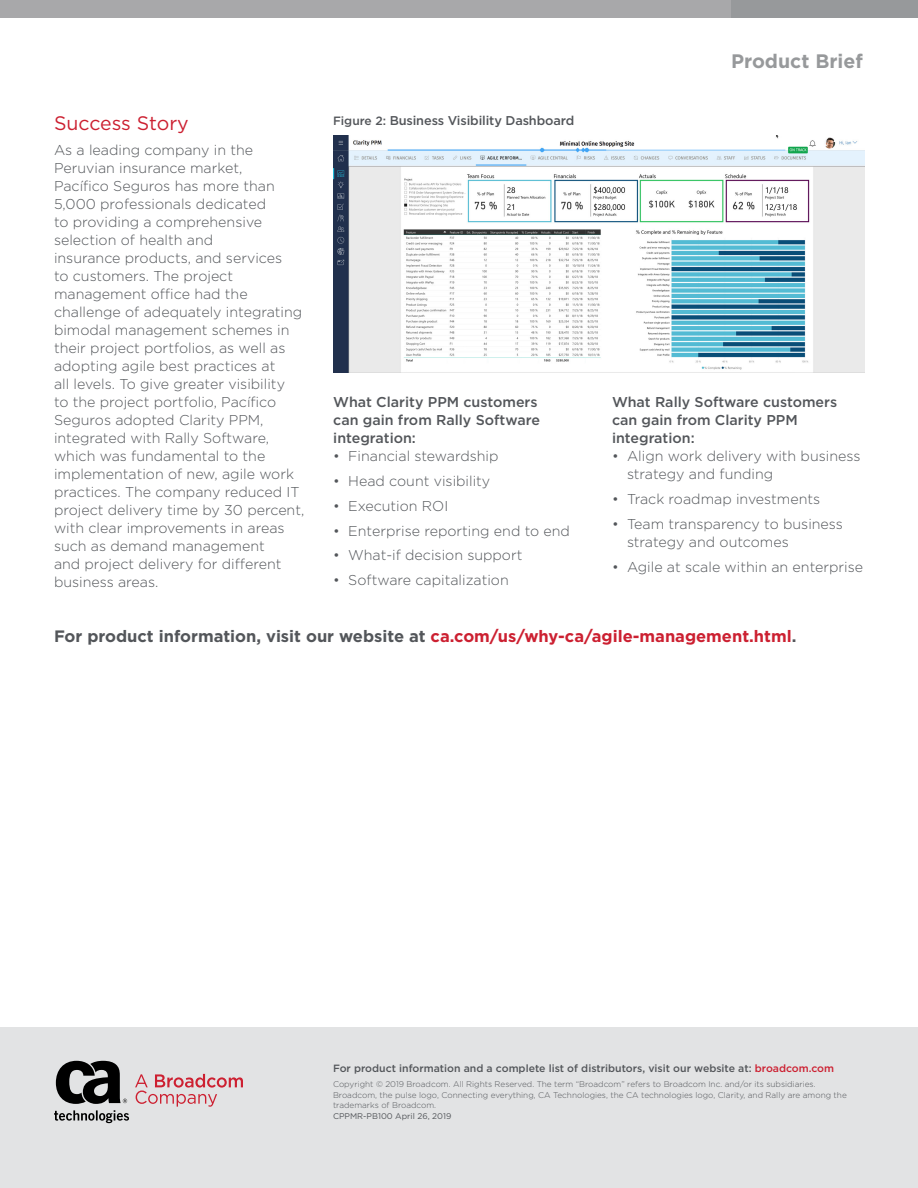
<style>
.page{position:relative;width:918px;height:1188px;background:#fff}
.page>*{position:absolute;margin:0;border:0;box-sizing:border-box;transform-origin:0 0}
.t1{font:700 19.5px "Gotham";color:#97999b}
.Body_Head{font:19.5px "Gotham";letter-spacing:-.005em;color:#cc2031}
.Key_Message_Block{font:700 16.5px "Gotham";color:#53565a}
.Body_Text{font:300 14.25px/18px "Gotham";color:#53565a}
.Body_Subhead_Medium{font:500 14.25px/18px "Gotham";color:#53565a}
.Figure_Caption{font:500 12.75px "Gotham";letter-spacing:-.01em;color:#53565a}
.t2{font:500 10.5px "Gotham";color:#53565a}
.t3{font:300 8.25px/10.5px "Gotham";color:#53565a}
.t4{font:8.25px "Gotham";color:#53565a}
.s1{font-size:12px}
.s2{color:#cc2031}
</style>
<div class="page">
<div style="left:0;top:0;width:735px;height:18px;background:#a8a8aa"></div>
<div style="left:731px;top:0;width:187px;height:18px;background:#97999b"></div>
<div style="left:0;top:1028px;width:918px;height:160px;background:#e2e3e4"></div>
<svg style="left:135px;top:1074px;width:108px;height:33px"></svg>
<svg style="left:54px;top:1061px;width:75px;height:62px"></svg>
<img style="left:333px;top:135px;width:531px;height:237px">
<p class="Body_Head" style="left:54px;top:111px;width:136px">Success Story</p>
<p class="Figure_Caption" style="left:333px;top:112px;width:243px"><span class="s1">Figure 2:</span> Business Visibility Dashboard</p>
<p class="Body_Text" style="left:54px;top:141px;width:252px">As a leading company in the<br>Peruvian insurance market,<br>Pacífico Seguros has more than<br>5,000 professionals dedicated<br>to providing a comprehensive selection of health and<br>insurance products, and services<br>to customers. The project management office had the challenge of adequately integrating bimodal management schemes in their project portfolios, as well as adopting agile best practices at<br>all levels. To give greater visibility<br>to the project portfolio, Pacífico<br>Seguros adopted Clarity PPM, integrated with Rally Software, which was fundamental to the implementation of new, agile work practices. The company reduced IT project delivery time by 30 percent, with clear improvements in areas such as demand management<br>and project delivery for different business areas.</p>
<p class="Body_Subhead_Medium" style="left:333px;top:393px;width:208px">What Clarity PPM customers can gain from Rally Software integration:</p>
<p class="Body_Text" style="left:333px;top:447px;width:167px">• Financial stewardship</p>
<p class="Body_Text" style="left:333px;top:472px;width:159px">• Head count visibility</p>
<p class="Body_Text" style="left:333px;top:497px;width:116px">• Execution ROI</p>
<p class="Body_Text" style="left:333px;top:521px;width:238px">• Enterprise reporting end to end</p>
<p class="Body_Text" style="left:333px;top:546px;width:191px">• What-if decision support</p>
<p class="Body_Text" style="left:333px;top:571px;width:177px">• Software capitalization</p>
<h1 class="t1" style="left:731px;top:48px;width:133px">Product Brief</h1>
<p class="Body_Subhead_Medium" style="left:612px;top:393px;width:227px">What Rally Software customers can gain from Clarity PPM integration:</p>
<p class="Body_Text" style="left:627px;top:447px;width:235px;text-indent:-15px">• Align work delivery with business strategy and funding</p>
<p class="Body_Text" style="left:612px;top:490px;width:210px">• Track roadmap investments</p>
<p class="Body_Text" style="left:627px;top:515px;width:217px;text-indent:-15px">• Team transparency to business strategy and outcomes</p>
<p class="Body_Text" style="left:612px;top:557px;width:253px">• Agile at scale within an enterprise</p>
<p class="Key_Message_Block" style="left:54px;top:626px;width:744px">For product information, visit our website at <span class="s2">ca.com/us/why-ca/agile-management.html</span>.</p>
<p class="t2" style="left:333px;top:1062px;width:503px">For product information and a complete list of distributors, visit our website at: <span class="s2">broadcom.com</span></p>
<p class="t3" style="left:333px;top:1079px;width:515px">Copyright © 2019 Broadcom. All Rights Reserved. The term “Broadcom” refers to Broadcom Inc. and/or its subsidiaries.<br>Broadcom, the pulse logo, Connecting everything, CA Technologies, the CA technologies logo, Clarity, and Rally are among the trademarks of Broadcom.</p>
<p class="t4" style="left:333px;top:1110px;width:120px">CPPMR-PB100 April 26, 2019</p>
</div>
